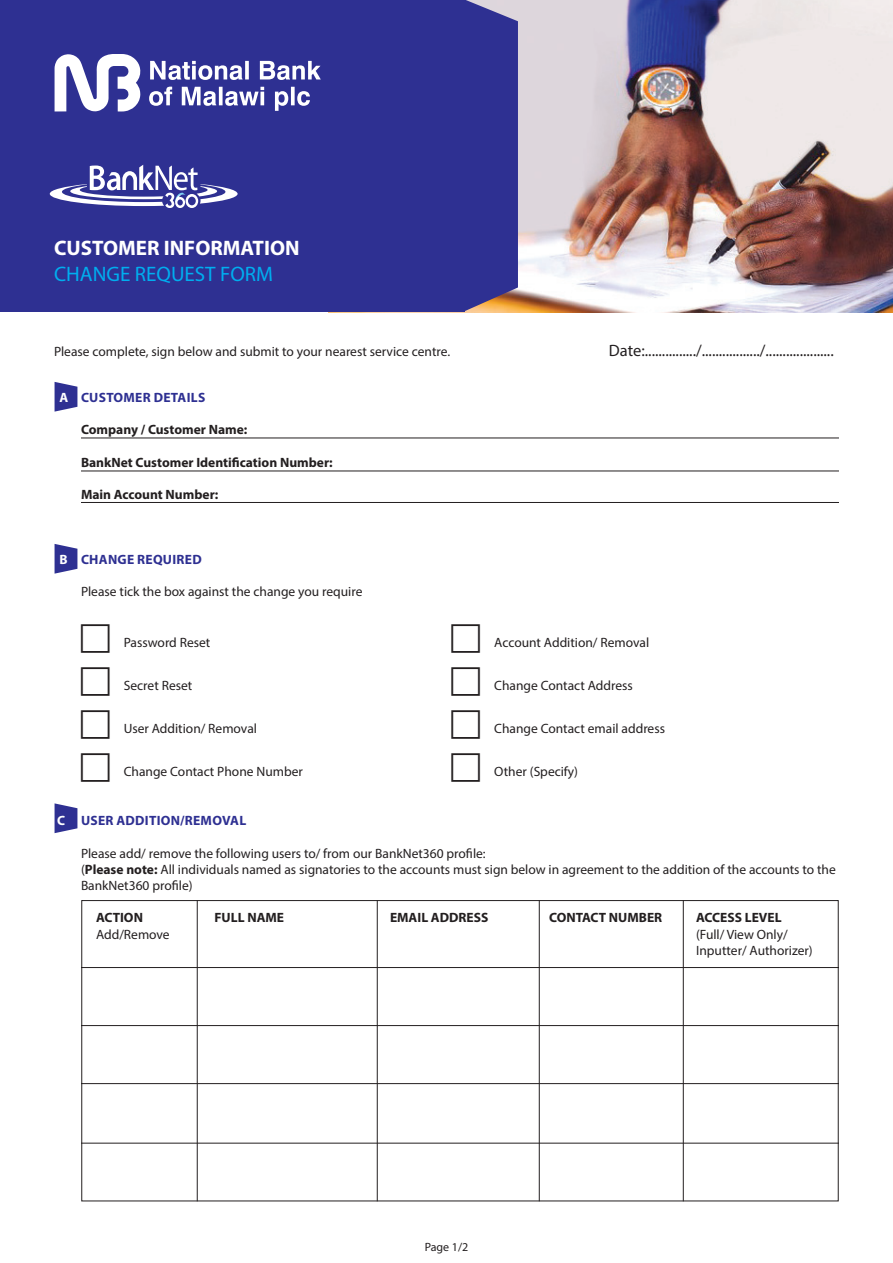
<style>
.page{position:relative;width:893px;height:1263px;background:#fff}
.page>*{position:absolute;margin:0;border:0;box-sizing:border-box;transform-origin:0 0}
.t1{font:700 21px "Myriad Pro";color:#fff}
.t2{font:21px "Myriad Pro";color:#00aeef}
.t3{font:16.5px "Myriad Pro";color:#231f20}
.t4{font:13.5px/16.2px "Myriad Pro";color:#231f20}
.t5{font:700 13.5px "Myriad Pro";color:#231f20}
.t6{font:700 13.5px "Myriad Pro";letter-spacing:.02em;color:#2e3092}
.t7{font:12px "Myriad Pro";color:#231f20}
.s1{color:#fff}
.s2{font-weight:700}
</style>
<div class="page">
<svg style="left:55px;top:803px;width:22px;height:30px"></svg>
<svg style="left:55px;top:544px;width:22px;height:30px"></svg>
<svg style="left:55px;top:382px;width:22px;height:30px"></svg>
<img style="left:518px;top:0;width:375px;height:312px">
<svg style="left:464px;top:0;width:54px;height:312px"></svg>
<div style="left:0;top:0;width:464px;height:312px;background:#2e3092"></div>
<svg style="left:55px;top:54px;width:86px;height:57px"></svg>
<svg style="left:149px;top:87px;width:161px;height:24px"></svg>
<svg style="left:150px;top:61px;width:171px;height:19px"></svg>
<hr style="left:81px;top:438px;width:758px;height:1px;background:#231f20">
<hr style="left:81px;top:471px;width:758px;height:1px;background:#231f20">
<hr style="left:81px;top:502px;width:758px;height:1px;background:#231f20">
<hr style="left:81px;top:967px;width:758px;height:1px;background:#231f20">
<hr style="left:81px;top:1025px;width:758px;height:1px;background:#231f20">
<hr style="left:81px;top:1083px;width:758px;height:1px;background:#231f20">
<hr style="left:81px;top:1143px;width:758px;height:1px;background:#231f20">
<hr style="left:197px;top:900px;width:1px;height:301px;background:#231f20">
<hr style="left:377px;top:900px;width:1px;height:301px;background:#231f20">
<hr style="left:539px;top:900px;width:1px;height:301px;background:#231f20">
<svg style="left:50px;top:165px;width:188px;height:43px"></svg>
<hr style="left:683px;top:900px;width:1px;height:301px;background:#231f20">
<p class="t1" style="left:54px;top:235px;width:247px">CUSTOMER INFORMATION</p>
<p class="t2" style="left:54px;top:261px;width:221px">CHANGE REQUEST FORM</p>
<p class="t4" style="left:54px;top:343px;width:398px">Please complete, sign below and submit to your nearest service centre.</p>
<p class="t3" style="left:609px;top:340px;width:226px">Date:.............../................./....................</p>
<p class="t6" style="left:60px;top:389px;width:147px"><span class="s1">A</span> CUSTOMER DETAILS</p>
<p class="t5" style="left:81px;top:421px;width:168px">Company / Customer Name:</p>
<p class="t5" style="left:81px;top:453px;width:253px">BankNet Customer Identification Number:</p>
<p class="t5" style="left:81px;top:486px;width:139px">Main Account Number:</p>
<p class="t6" style="left:60px;top:551px;width:144px"><span class="s1">B</span> CHANGE REQUIRED</p>
<p class="t4" style="left:81px;top:584px;width:283px">Please tick the box against the change you require</p>
<p class="t4" style="left:124px;top:634px;width:88px">Password Reset</p>
<p class="t4" style="left:494px;top:634px;width:156px">Account Addition/ Removal</p>
<p class="t4" style="left:124px;top:677px;width:70px">Secret Reset</p>
<p class="t4" style="left:494px;top:677px;width:140px">Change Contact Address</p>
<p class="t4" style="left:124px;top:720px;width:135px">User Addition/ Removal</p>
<p class="t4" style="left:494px;top:720px;width:172px">Change Contact email address</p>
<p class="t4" style="left:124px;top:764px;width:181px">Change Contact Phone Number</p>
<p class="t4" style="left:494px;top:764px;width:85px">Other (Specify)</p>
<p class="t6" style="left:57px;top:812px;width:191px"><span class="s1">C</span> USER ADDITION/REMOVAL</p>
<p class="t4" style="left:81px;top:845px;width:406px">Please add/ remove the following users to/ from our BankNet360 profile:</p>
<p class="t4" style="left:81px;top:861px;width:756px">(<span class="s2">Please note:</span> All individuals named as signatories to the accounts must sign below in agreement to the addition of the accounts to the<br>BankNet360 profile)</p>
<p class="t5" style="left:96px;top:909px;width:48px">ACTION</p>
<p class="t5" style="left:215px;top:909px;width:71px">FULL NAME</p>
<p class="t5" style="left:390px;top:909px;width:100px">EMAIL ADDRESS</p>
<p class="t5" style="left:549px;top:909px;width:115px">CONTACT NUMBER</p>
<p class="t5" style="left:696px;top:909px;width:87px">ACCESS LEVEL</p>
<p class="t4" style="left:96px;top:926px;width:75px">Add/Remove</p>
<p class="t4" style="left:696px;top:926px;width:93px">(Full/ View Only/</p>
<p class="t4" style="left:696px;top:942px;width:118px">Inputter/ Authorizer)</p>
<p class="t7" style="left:425px;top:1240px;width:45px">Page 1/2</p>
</div>
